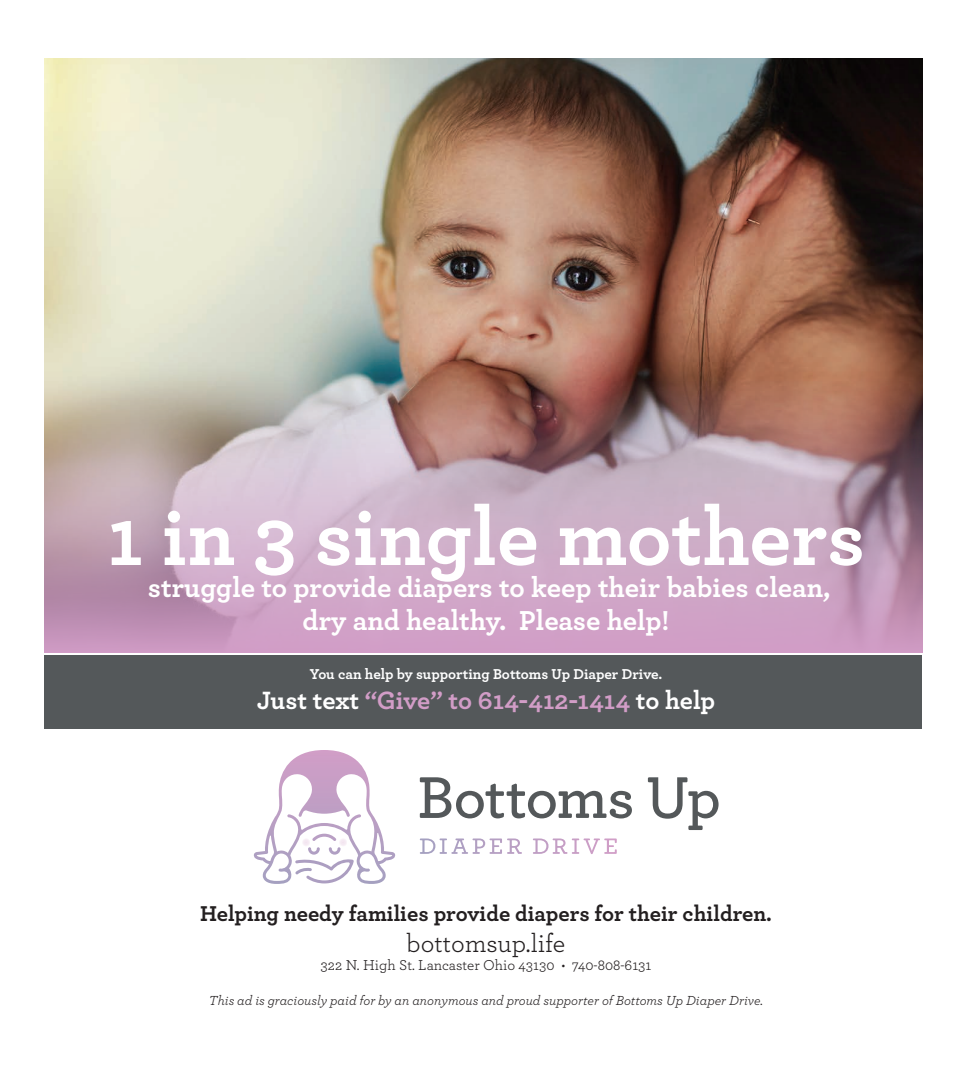
<style>
.page{position:relative;width:968px;height:1080px;background:#fff}
.page>*{position:absolute;margin:0;border:0;box-sizing:border-box;transform-origin:0 0}
.t1{font:700 83.75px "Archer";color:#fff}
.t2{font:700 28.75px/32.5px "Archer";color:#fff;text-align:center}
.t3{font:700 26.25px "Archer";color:#d29dc7}
.t4{font:26.25px "Archer";color:#231f20}
.t5{font:700 22.5px "Archer";color:#231f20}
.t6{font:15px "Archer";color:#231f20}
.t7{font:700 15px "Archer";color:#fff}
.t8{font:italic 13.75px "Archer";color:#231f20}
.s1{color:#fff}
</style>
<div class="page">
<img style="left:44px;top:58px;width:878px;height:317px">
<img style="left:44px;top:375px;width:878px;height:278px">
<div style="left:44px;top:655px;width:878px;height:74px;background:#54585a"></div>
<svg style="left:420px;top:777px;width:212px;height:42px"></svg>
<svg style="left:648px;top:777px;width:70px;height:53px"></svg>
<svg style="left:420px;top:838px;width:102px;height:16px"></svg>
<svg style="left:533px;top:838px;width:83px;height:16px"></svg>
<svg style="left:253px;top:750px;width:142px;height:134px"></svg>
<h1 class="t1" style="left:107px;top:471px;width:759px">1 in 3 single mothers</h1>
<h2 class="t2" style="left:148px;top:570px;width:684px">struggle to provide diapers to keep their babies clean, dry and healthy. Please help!</h2>
<p class="t7" style="left:310px;top:663px;width:354px">You can help by supporting Bottoms Up Diaper Drive.</p>
<h3 class="t3" style="left:257px;top:680px;width:460px"><span class="s1">Just text</span> “Give” to 614-412-1414 <span class="s1">to help</span></h3>
<h3 class="t5" style="left:200px;top:896px;width:573px">Helping needy families provide diapers for their children.</h3>
<h3 class="t4" style="left:406px;top:926px;width:160px">bottomsup.life</h3>
<p class="t6" style="left:320px;top:955px;width:332px">322 N. High St. Lancaster Ohio 43130 • 740-808-6131</p>
<p class="t8" style="left:209px;top:991px;width:555px">This ad is graciously paid for by an anonymous and proud supporter of Bottoms Up Diaper Drive.</p>
</div>
